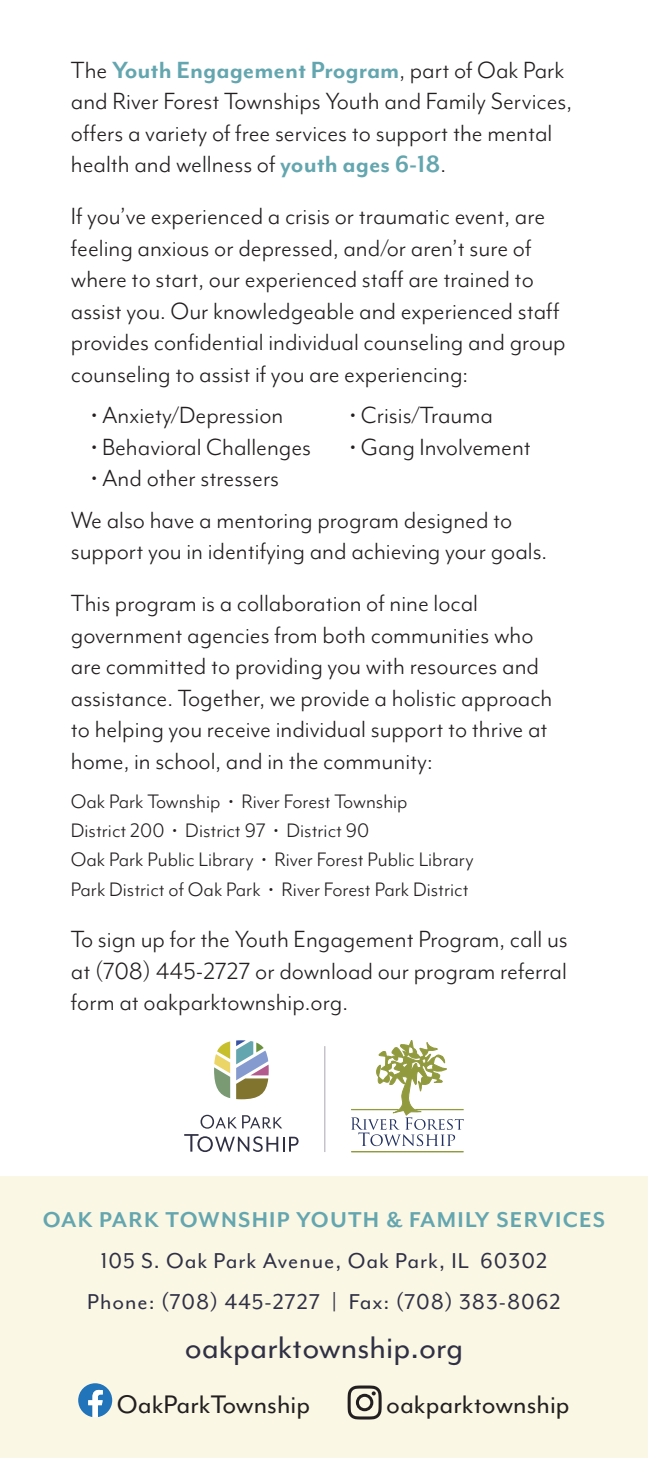
<style>
.page{position:relative;width:648px;height:1458px;background:#fff}
.page>*{position:absolute;margin:0;border:0;box-sizing:border-box;transform-origin:0 0}
.t1{font:36px "Mr Eaves Mod OT";color:#303045}
.t2{font:29.25px "Mr Eaves Mod OT";color:#231f20}
.t3{font:27px/31.5px "Mr Eaves Mod OT";color:#231f20}
.t4{font:24.75px "Mr Eaves Mod OT";letter-spacing:.04em;color:#303045}
.t5{font:700 24.75px "Mr Eaves Mod OT";letter-spacing:.05em;color:#64a6af}
.t6{font:22.5px/29.2px "Mr Eaves Mod OT";color:#231f20}
.s1{font-weight:700;color:#64a6af}
</style>
<div class="page">
<div style="left:0;top:1176px;width:648px;height:282px;background:#faf7e5"></div>
<svg style="left:78px;top:1383px;width:34px;height:34px"></svg>
<svg style="left:348px;top:1386px;width:34px;height:34px"></svg>
<svg style="left:184px;top:1115px;width:115px;height:37px"></svg>
<svg style="left:214px;top:1040px;width:55px;height:59px"></svg>
<hr style="left:324px;top:1046px;width:1px;height:106px;background:#aaa6af">
<hr style="left:352px;top:1152px;width:111px;height:1px;background:#919a3d">
<div style="left:351px;top:1151px;width:112px;height:1px;border:1px solid #919a3d"></div>
<svg style="left:351px;top:1040px;width:113px;height:106px"></svg>
<p class="t3" style="left:71px;top:54px;width:503px">The <span class="s1">Youth Engagement Program</span>, part of Oak Park and River Forest Townships Youth and Family Services, offers a variety of free services to support the mental health and wellness of <span class="s1">youth ages 6-18</span>.</p>
<p class="t3" style="left:71px;top:201px;width:496px">If you’ve experienced a crisis or traumatic event, are feeling anxious or depressed, and/or aren’t sure of where to start, our experienced staff are trained to assist you. Our knowledgeable and experienced staff provides confidential individual counseling and group counseling to assist if you are experiencing:</p>
<p class="t3" style="left:91px;top:400px;width:194px">• Anxiety/Depression</p>
<p class="t3" style="left:350px;top:400px;width:145px">• Crisis/Trauma</p>
<p class="t3" style="left:91px;top:431px;width:222px">• Behavioral Challenges</p>
<p class="t3" style="left:350px;top:431px;width:183px">• Gang Involvement</p>
<p class="t3" style="left:91px;top:463px;width:190px">• And other stressers</p>
<p class="t3" style="left:71px;top:504px;width:478px">We also have a mentoring program designed to support you in identifying and achieving your goals.</p>
<p class="t3" style="left:71px;top:588px;width:483px">This program is a collaboration of nine local government agencies from both communities who are committed to providing you with resources and assistance. Together, we provide a holistic approach to helping you receive individual support to thrive at home, in school, and in the community:</p>
<p class="t6" style="left:71px;top:787px;width:404px">Oak Park Township • River Forest Township<br>District 200 • District 97 • District 90<br>Oak Park Public Library • River Forest Public Library Park District of Oak Park • River Forest Park District</p>
<p class="t3" style="left:71px;top:924px;width:498px;text-align:justify">To sign up for the Youth Engagement Program, call us at (708) 445-2727 or download our program referral form at oakparktownship.org.</p>
<p class="t5" style="left:43px;top:1206px;width:564px">OAK PARK TOWNSHIP YOUTH &amp; FAMILY SERVICES</p>
<p class="t4" style="left:101px;top:1247px;width:448px">105 S. Oak Park Avenue, Oak Park, IL 60302</p>
<p class="t4" style="left:87px;top:1288px;width:475px">Phone: (708) 445-2727 | Fax: (708) 383-8062</p>
<p class="t1" style="left:185px;top:1327px;width:280px">oakparktownship.org</p>
<p class="t2" style="left:117px;top:1388px;width:195px">OakParkTownship</p>
<p class="t2" style="left:386px;top:1388px;width:185px">oakparktownship</p>
</div>
